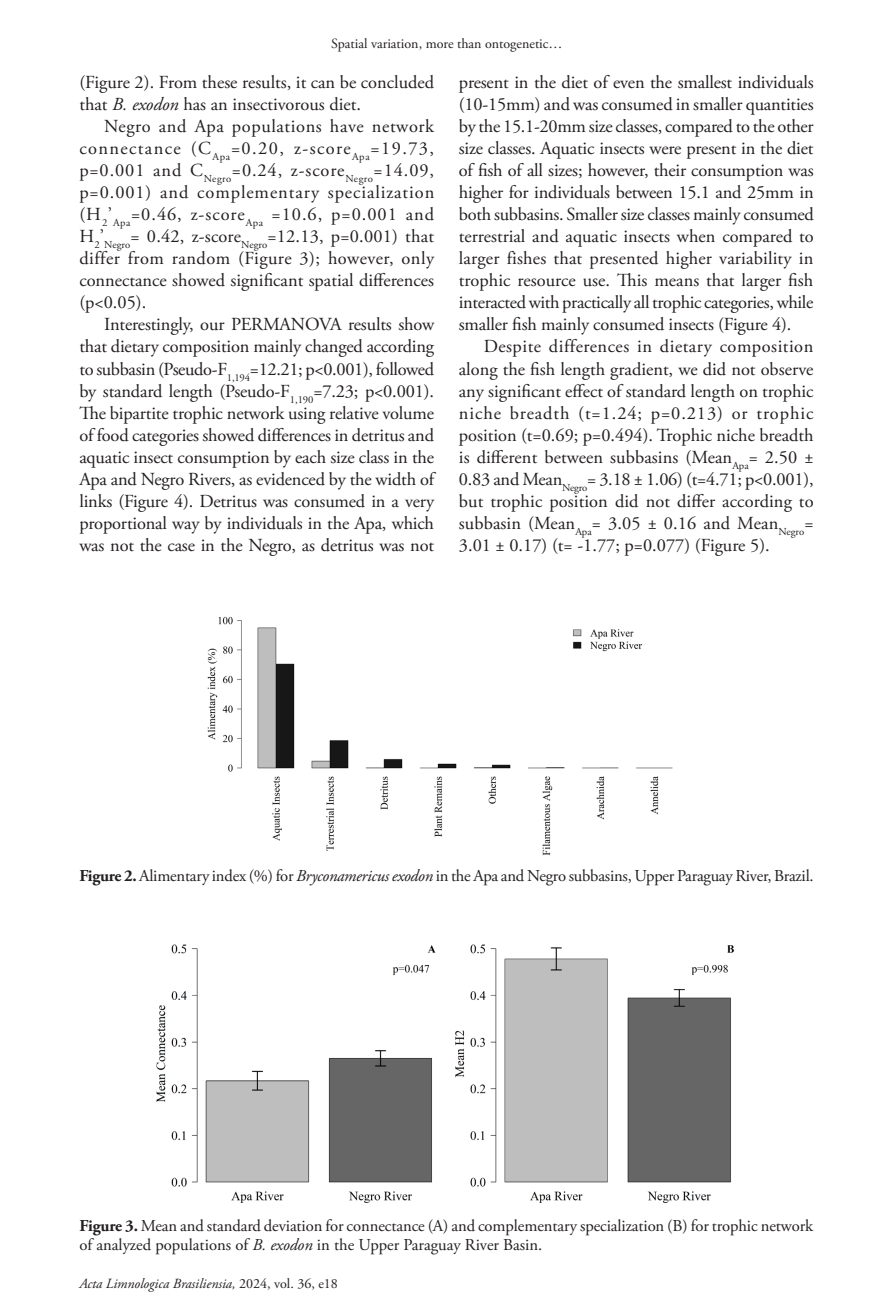
<style>
.page{position:relative;width:893px;height:1315px;background:#fff}
.page>*{position:absolute;margin:0;border:0;box-sizing:border-box;transform-origin:0 0}
.Paragraph{font:18.38px/22.1px "Adobe Garamond Pro";color:#231f20;text-align:justify}
.FigureCaption{font:16.62px/19.9px "Adobe Garamond Pro";letter-spacing:-.005em;color:#231f20}
.t1{font:italic 14px "Adobe Garamond Pro";color:#231f20}
.t2{font:14px "Adobe Garamond Pro";color:#231f20}
.s1{font-style:italic}
.s2{font-weight:700}
.s3{font-style:normal}
</style>
<div class="page">
<img style="left:207px;top:616px;width:466px;height:240px">
<img style="left:156px;top:944px;width:579px;height:259px">
<p class="t2" style="left:331px;top:35px;width:233px">Spatial variation, more than ontogenetic…</p>
<p class="Paragraph" style="left:79px;top:72px;width:356px">(Figure 2). From these results, it can be concluded that <span class="s1">B. exodon</span> has an insectivorous diet.</p>
<p class="Paragraph" style="left:79px;top:116px;width:356px;text-indent:25px">Negro and Apa populations have network connectance (C<sub>Apa</sub>=0.20, z-score<sub>Apa</sub>=19.73, p=0.001 and C<sub>Negro</sub>=0.24, z-score<sub>Negro</sub>=14.09, p=0.001) and complementary specialization (H<sub>2</sub>’<sub>Apa</sub>=0.46, z-score<sub>Apa</sub> =10.6, p=0.001 and H<sub>2</sub>’<sub>Negro</sub>= 0.42, z-score<sub>Negro</sub>=12.13, p=0.001) that differ from random (Figure 3); however, only connectance showed significant spatial differences (p&lt;0.05).</p>
<p class="Paragraph" style="left:79px;top:314px;width:356px;text-indent:25px">Interestingly, our PERMANOVA results show that dietary composition mainly changed according to subbasin (Pseudo-F<sub>1,194</sub>=12.21; p&lt;0.001), followed by standard length (Pseudo-F<sub>1,190</sub>=7.23; p&lt;0.001).<br>The bipartite trophic network using relative volume of food categories showed differences in detritus and aquatic insect consumption by each size class in the Apa and Negro Rivers, as evidenced by the width of links (Figure 4). Detritus was consumed in a very proportional way by individuals in the Apa, which was not the case in the Negro, as detritus was not</p>
<p class="Paragraph" style="left:459px;top:72px;width:356px">present in the diet of even the smallest individuals (10-15mm) and was consumed in smaller quantities by the 15.1-20mm size classes, compared to the other size classes. Aquatic insects were present in the diet of fish of all sizes; however, their consumption was higher for individuals between 15.1 and 25mm in both subbasins. Smaller size classes mainly consumed terrestrial and aquatic insects when compared to larger fishes that presented higher variability in trophic resource use. This means that larger fish interacted with practically all trophic categories, while smaller fish mainly consumed insects (Figure 4).</p>
<p class="Paragraph" style="left:459px;top:336px;width:356px;text-indent:25px">Despite differences in dietary composition along the fish length gradient, we did not observe any significant effect of standard length on trophic niche breadth (t=1.24; p=0.213) or trophic position (t=0.69; p=0.494). Trophic niche breadth is different between subbasins (Mean<sub>Apa</sub>= 2.50 ± 0.83 and Mean<sub>Negro</sub>= 3.18 ± 1.06) (t=4.71; p&lt;0.001), but trophic position did not differ according to subbasin (Mean<sub>Apa</sub>= 3.05 ± 0.16 and Mean<sub>Negro</sub>= 3.01 ± 0.17) (t= -1.77; p=0.077) (Figure 5).</p>
<p class="FigureCaption" style="left:79px;top:866px;width:736px"><span class="s2">Figure 2.</span> Alimentary index (%) for <span class="s1">Bryconamericus exodon</span> in the Apa and Negro subbasins, Upper Paraguay River, Brazil.</p>
<p class="FigureCaption" style="left:79px;top:1215px;width:735px"><span class="s2">Figure 3.</span> Mean and standard deviation for connectance (A) and complementary specialization (B) for trophic network of analyzed populations of <span class="s1">B. exodon</span> in the Upper Paraguay River Basin.</p>
<p class="t1" style="left:79px;top:1275px;width:260px">Acta Limnologica Brasiliensia, <span class="s3">2024, vol. 36, e18</span></p>
</div>
